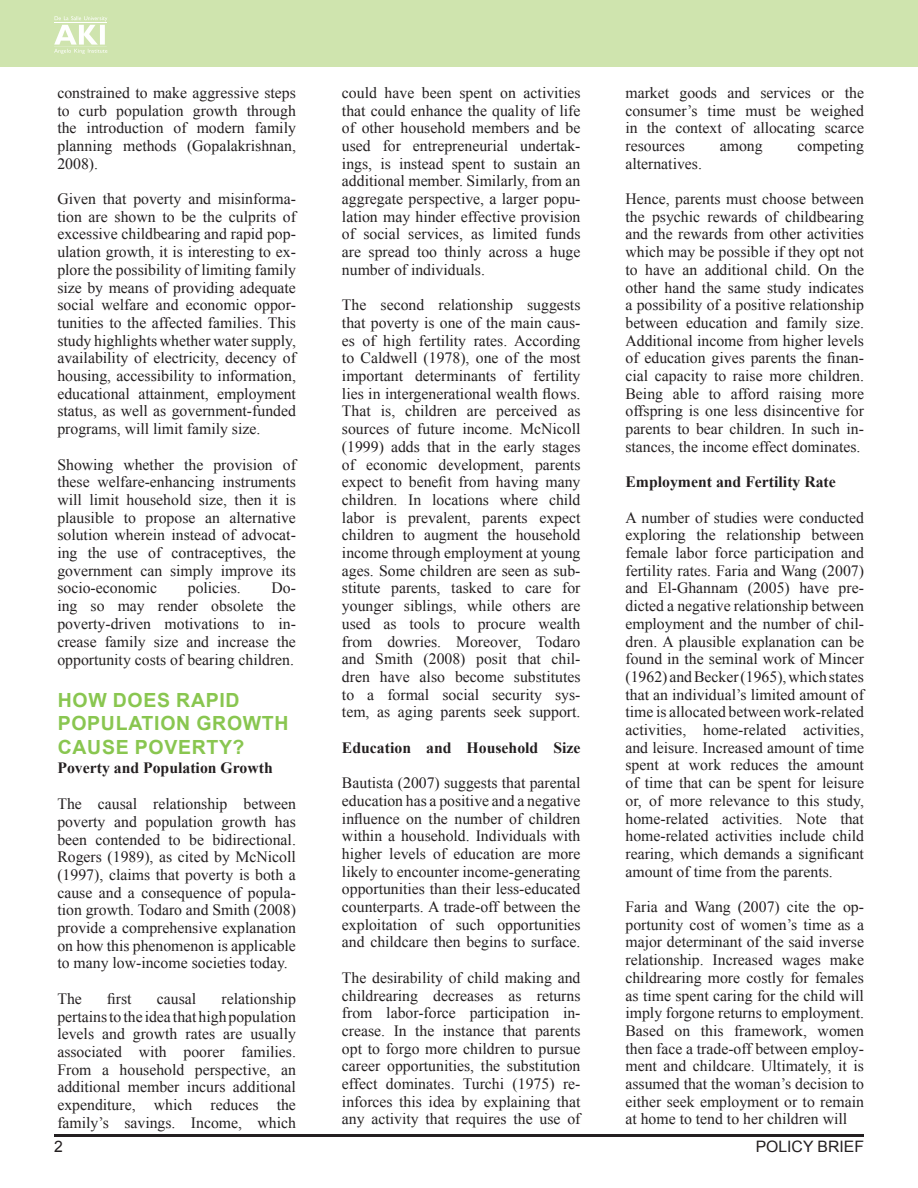
<style>
.page{position:relative;width:918px;height:1188px;background:#fff}
.page>*{position:absolute;margin:0;border:0;box-sizing:border-box;transform-origin:0 0}
.t1{font:700 19.5px/23.4px "Arial";letter-spacing:.035em;color:#89c650}
.t2{font:15.75px/17.7px "Times New Roman";color:#231f20;text-align:justify}
.t3{font:700 15.75px "Times New Roman";color:#231f20}
.t4{font:15.75px "Arial";color:#231f20}
</style>
<div class="page">
<div style="left:0;top:0;width:918px;height:68px;background:#cfe4ae"></div>
<svg style="left:54px;top:16px;width:53px;height:38px"></svg>
<hr style="left:54px;top:23px;width:53px;height:1px;background:#fff">
<hr style="left:54px;top:47px;width:53px;height:1px;background:#fff">
<hr style="left:54px;top:1134px;width:810px;height:3px;background:#231f20">
<p class="t2" style="left:57px;top:83px;width:240px">constrained to make aggressive steps to curb population growth through the introduction of modern family planning methods (Gopalakrishnan, 2008).</p>
<p class="t2" style="left:57px;top:189px;width:240px">Given that poverty and misinforma&shy;tion are shown to be the culprits of excessive childbearing and rapid pop&shy;ulation growth, it is interesting to ex&shy;plore the possibility of limiting family size by means of providing adequate social welfare and economic oppor&shy;tunities to the affected families. This study highlights whether water supply, availability of electricity, decency of housing, accessibility to information, educational attainment, employment status, as well as government-funded programs, will limit family size.</p>
<p class="t2" style="left:57px;top:455px;width:240px">Showing whether the provision of these welfare-enhancing instruments will limit household size, then it is plausible to propose an alternative solution wherein instead of advocat&shy;ing the use of contraceptives, the government can simply improve its</p>
<p class="t2" style="left:57px;top:579px;width:101px">socio-economic</p>
<p class="t2" style="left:188px;top:579px;width:54px">policies.</p>
<p class="t2" style="left:57px;top:579px;width:240px;text-align:right">Do-<br>ing so may render obsolete the</p>
<p class="t2" style="left:57px;top:614px;width:240px">poverty-driven motivations to in&shy;crease family size and increase the opportunity costs of bearing children.</p>
<p class="t1" style="left:58px;top:689px;width:232px">HOW DOES RAPID<br>POPULATION GROWTH<br>CAUSE POVERTY?</p>
<p class="t3" style="left:57px;top:756px;width:217px">Poverty and Population Growth</p>
<p class="t2" style="left:57px;top:795px;width:240px">The causal relationship between</p>
<p class="t2" style="left:57px;top:812px;width:240px">poverty and population growth has been contended to be bidirectional.<br>Rogers (1989), as cited by McNicoll (1997), claims that poverty is both a cause and a consequence of popula&shy;tion growth. Todaro and Smith (2008) provide a comprehensive explanation on how this phenomenon is applicable to many low-income societies today.</p>
<p class="t2" style="left:57px;top:989px;width:26px">The</p>
<p class="t2" style="left:107px;top:989px;width:26px">first</p>
<p class="t2" style="left:157px;top:989px;width:41px">causal</p>
<p class="t2" style="left:222px;top:989px;width:76px">relationship</p>
<p class="t2" style="left:57px;top:1007px;width:240px">pertains to the idea that high population</p>
<p class="t2" style="left:57px;top:1025px;width:240px">levels and growth rates are usually</p>
<p class="t2" style="left:57px;top:1042px;width:240px">associated with poorer families.<br>From a household perspective, an additional member incurs additional</p>
<p class="t2" style="left:57px;top:1095px;width:240px">expenditure, which reduces the</p>
<p class="t2" style="left:57px;top:1113px;width:240px">family’s savings. Income, which</p>
<p class="t2" style="left:342px;top:83px;width:240px">could have been spent on activities that could enhance the quality of life of other household members and be used for entrepreneurial undertak&shy;ings, is instead spent to sustain an</p>
<p class="t2" style="left:342px;top:172px;width:240px">additional member. Similarly, from an aggregate perspective, a larger popu&shy;lation may hinder effective provision of social services, as limited funds are spread too thinly across a huge</p>
<p class="t2" style="left:342px;top:260px;width:145px">number of individuals.</p>
<p class="t2" style="left:342px;top:296px;width:240px">The second relationship suggests that poverty is one of the main caus&shy;es of high fertility rates. According to Caldwell (1978), one of the most</p>
<p class="t2" style="left:342px;top:366px;width:240px">important determinants of fertility lies in intergenerational wealth flows.<br>That is, children are perceived as sources of future income. McNicoll (1999) adds that in the early stages of economic development, parents</p>
<p class="t2" style="left:342px;top:473px;width:240px">expect to benefit from having many children. In locations where child</p>
<p class="t2" style="left:342px;top:508px;width:240px">labor is prevalent, parents expect</p>
<p class="t2" style="left:342px;top:526px;width:240px">children to augment the household</p>
<p class="t2" style="left:342px;top:543px;width:240px">income through employment at young ages. Some children are seen as sub&shy;stitute parents, tasked to care for</p>
<p class="t2" style="left:342px;top:597px;width:240px">younger siblings, while others are used as tools to procure wealth from dowries. Moreover, Todaro and Smith (2008) posit that chil&shy;dren have also become substitutes to a formal social security sys&shy;tem, as aging parents seek support.</p>
<p class="t3" style="left:342px;top:736px;width:240px">Education and Household Size</p>
<p class="t2" style="left:342px;top:774px;width:240px">Bautista (2007) suggests that parental education has a positive and a negative influence on the number of children within a household. Individuals with higher levels of education are more likely to encounter income-generating opportunities than their less-educated counterparts. A trade-off between the exploitation of such opportunities and childcare then begins to surface.</p>
<p class="t2" style="left:342px;top:968px;width:240px">The desirability of child making and childrearing decreases as returns from labor-force participation in&shy;crease. In the instance that parents opt to forgo more children to pursue career opportunities, the substitution effect dominates. Turchi (1975) re&shy;inforces this idea by explaining that any activity that requires the use of</p>
<p class="t2" style="left:625px;top:83px;width:240px">market goods and services or the</p>
<p class="t2" style="left:625px;top:101px;width:240px">consumer’s time must be weighed in the context of allocating scarce</p>
<p class="t2" style="left:625px;top:136px;width:61px">resources</p>
<p class="t2" style="left:720px;top:136px;width:44px">among</p>
<p class="t2" style="left:798px;top:136px;width:68px">competing</p>
<p class="t2" style="left:625px;top:154px;width:78px">alternatives.</p>
<p class="t2" style="left:625px;top:189px;width:240px">Hence, parents must choose between the psychic rewards of childbearing and the rewards from other activities which may be possible if they opt not to have an additional child. On the other hand the same study indicates a possibility of a positive relationship between education and family size.<br>Additional income from higher levels of education gives parents the finan&shy;cial capacity to raise more children.<br>Being able to afford raising more offspring is one less disincentive for parents to bear children. In such in&shy;stances, the income effect dominates.</p>
<p class="t3" style="left:625px;top:471px;width:212px">Employment and Fertility Rate</p>
<p class="t2" style="left:625px;top:508px;width:240px">A number of studies were conducted exploring the relationship between</p>
<p class="t2" style="left:625px;top:543px;width:240px">female labor force participation and fertility rates. Faria and Wang (2007) and El-Ghannam (2005) have pre&shy;dicted a negative relationship between</p>
<p class="t2" style="left:625px;top:614px;width:240px">employment and the number of chil&shy;dren. A plausible explanation can be found in the seminal work of Mincer (1962) and Becker (1965), which states that an individual’s limited amount of time is allocated between work-related</p>
<p class="t2" style="left:625px;top:720px;width:240px">activities, home-related activities, and leisure. Increased amount of time spent at work reduces the amount of time that can be spent for leisure or, of more relevance to this study,</p>
<p class="t2" style="left:625px;top:809px;width:240px">home-related activities. Note that home-related activities include child rearing, which demands a significant amount of time from the parents.</p>
<p class="t2" style="left:625px;top:897px;width:240px">Faria and Wang (2007) cite the op&shy;portunity cost of women’s time as a major determinant of the said inverse relationship. Increased wages make childrearing more costly for females as time spent caring for the child will imply forgone returns to employment.<br>Based on this framework, women then face a trade-off between employ&shy;ment and childcare. Ultimately, it is assumed that the woman’s decision to either seek employment or to remain at home to tend to her children will</p>
<p class="t4" style="left:54px;top:1136px;width:10px">2</p>
<p class="t4" style="left:756px;top:1136px;width:110px">POLICY BRIEF</p>
</div>
